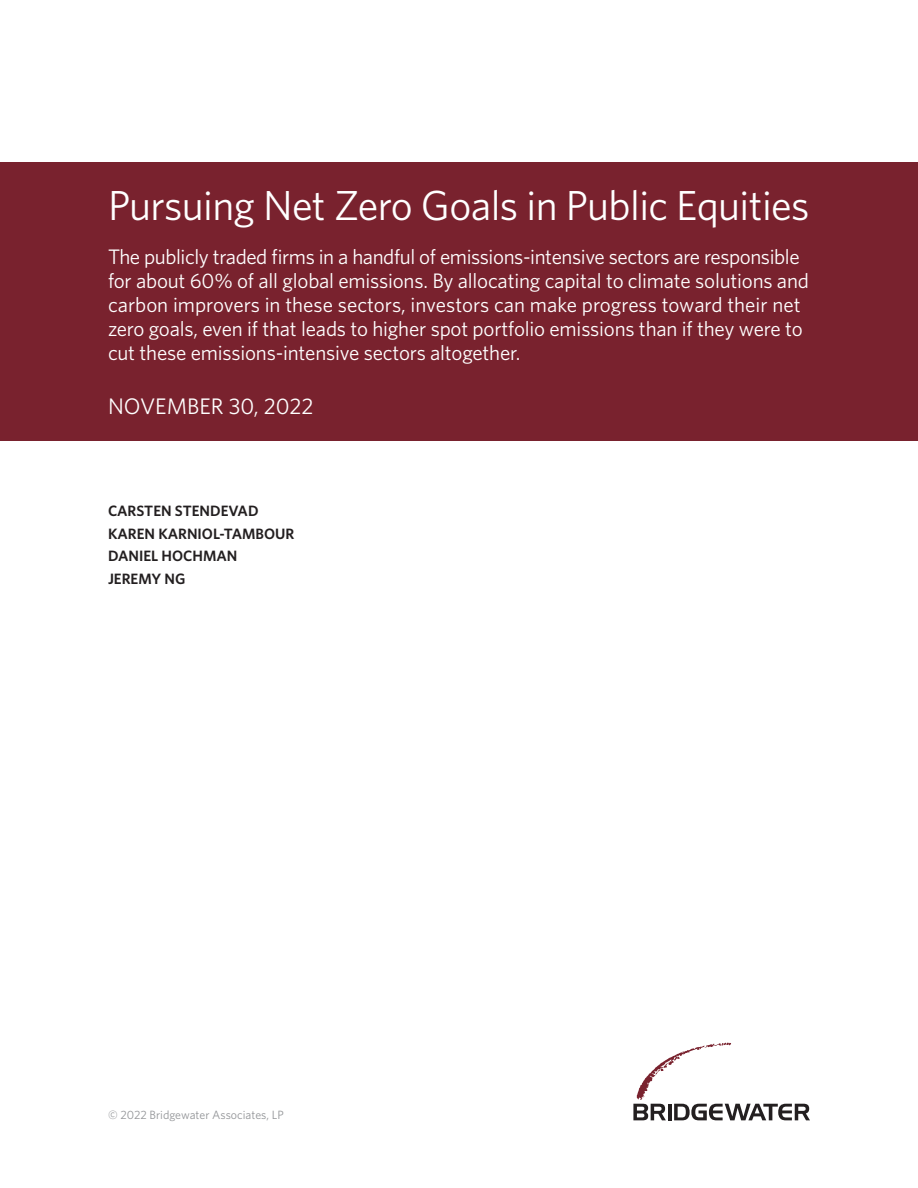
<style>
.page{position:relative;width:918px;height:1188px;background:#fff}
.page>*{position:absolute;margin:0;border:0;box-sizing:border-box;transform-origin:0 0}
.t1{font:42px "Whitney";letter-spacing:-.015em;color:#fff}
.t2{font:22.5px "Whitney";color:#fff}
.t3{font:21px/24px "Whitney";letter-spacing:-.01em;color:#fff}
.t4{font:600 15px/22.5px "Whitney";color:#231f20}
.t5{font:12px "Whitney";color:#939598}
</style>
<div class="page">
<div style="left:0;top:162px;width:918px;height:279px;background:#79222e"></div>
<svg style="left:633px;top:1043px;width:177px;height:77px"></svg>
<h1 class="t1" style="left:108px;top:178px;width:703px">Pursuing Net Zero Goals in Public Equities</h1>
<p class="t3" style="left:108px;top:244px;width:702px">The publicly traded firms in a handful of emissions-intensive sectors are responsible for about 60% of all global emissions. By allocating capital to climate solutions and carbon improvers in these sectors, investors can make progress toward their net zero goals, even if that leads to higher spot portfolio emissions than if they were to cut these emissions-intensive sectors altogether.</p>
<p class="t2" style="left:108px;top:392px;width:207px">NOVEMBER 30, 2022</p>
<p class="t4" style="left:108px;top:499px;width:188px">CARSTEN STENDEVAD<br>KAREN KARNIOL-TAMBOUR<br>DANIEL HOCHMAN<br>JEREMY NG</p>
<p class="t5" style="left:108px;top:1107px;width:177px">© 2022 Bridgewater Associates, LP</p>
</div>
